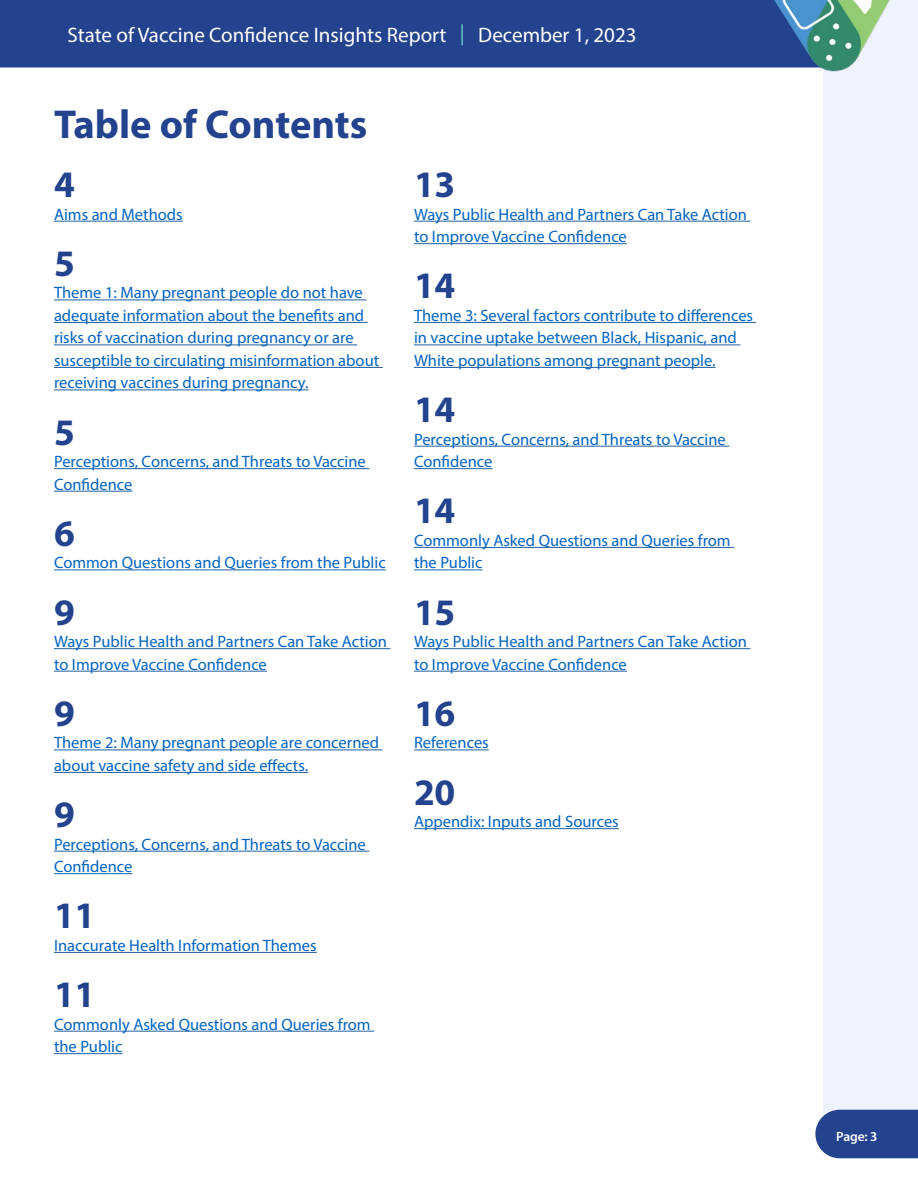
<style>
.page{position:relative;width:918px;height:1188px;background:#fff}
.page>*{position:absolute;margin:0;border:0;box-sizing:border-box;transform-origin:0 0}
.t1{font:700 40.5px "Myriad Pro";color:#23438e}
.TOC_Numbers{font:700 37.5px "Myriad Pro";letter-spacing:-.01em;color:#23438e}
.t2{font:21px "Myriad Pro";color:#fff}
.TOC_Text{font:16.5px/22.5px "Myriad Pro";color:#0563c1}
.t3{font:600 13.5px "Myriad Pro";color:#fff}
.s1{color:#70cacb}
</style>
<div class="page">
<div style="left:824px;top:0;width:94px;height:1110px;background:#eef3ff"></div>
<div style="left:815px;top:1110px;width:103px;height:48px;background:#23438e"></div>
<div style="left:0;top:0;width:751px;height:68px;background:#23438e"></div>
<img style="left:751px;top:0;width:160px;height:76px">
<hr style="left:54px;top:221px;width:129px;height:1px;background:#215e9e">
<hr style="left:54px;top:300px;width:312px;height:1px;background:#215e9e">
<hr style="left:54px;top:322px;width:314px;height:1px;background:#215e9e">
<hr style="left:54px;top:345px;width:303px;height:1px;background:#215e9e">
<hr style="left:54px;top:367px;width:329px;height:1px;background:#215e9e">
<hr style="left:54px;top:390px;width:255px;height:1px;background:#215e9e">
<hr style="left:54px;top:468px;width:315px;height:1px;background:#215e9e">
<hr style="left:54px;top:491px;width:79px;height:1px;background:#215e9e">
<hr style="left:54px;top:570px;width:332px;height:1px;background:#215e9e">
<hr style="left:54px;top:648px;width:336px;height:1px;background:#215e9e">
<hr style="left:54px;top:671px;width:213px;height:1px;background:#215e9e">
<hr style="left:54px;top:750px;width:329px;height:1px;background:#215e9e">
<hr style="left:54px;top:772px;width:254px;height:1px;background:#215e9e">
<hr style="left:54px;top:851px;width:315px;height:1px;background:#215e9e">
<hr style="left:54px;top:873px;width:79px;height:1px;background:#215e9e">
<hr style="left:54px;top:952px;width:263px;height:1px;background:#215e9e">
<hr style="left:54px;top:1031px;width:320px;height:1px;background:#215e9e">
<hr style="left:54px;top:1053px;width:69px;height:1px;background:#215e9e">
<hr style="left:414px;top:221px;width:336px;height:1px;background:#215e9e">
<hr style="left:414px;top:243px;width:213px;height:1px;background:#215e9e">
<hr style="left:414px;top:322px;width:342px;height:1px;background:#215e9e">
<hr style="left:414px;top:345px;width:326px;height:1px;background:#215e9e">
<hr style="left:414px;top:367px;width:302px;height:1px;background:#215e9e">
<hr style="left:414px;top:446px;width:315px;height:1px;background:#215e9e">
<hr style="left:414px;top:468px;width:79px;height:1px;background:#215e9e">
<hr style="left:414px;top:547px;width:320px;height:1px;background:#215e9e">
<hr style="left:414px;top:570px;width:69px;height:1px;background:#215e9e">
<hr style="left:414px;top:648px;width:336px;height:1px;background:#215e9e">
<hr style="left:414px;top:671px;width:213px;height:1px;background:#215e9e">
<hr style="left:414px;top:750px;width:75px;height:1px;background:#215e9e">
<hr style="left:414px;top:828px;width:205px;height:1px;background:#215e9e">
<p class="t2" style="left:68px;top:22px;width:571px">State of Vaccine Confidence Insights Report <span class="s1">|</span> December 1, 2023</p>
<h2 class="t1" style="left:54px;top:98px;width:315px">Table of Contents</h2>
<h3 class="TOC_Numbers" style="left:54px;top:160px;width:22px">4</h3>
<h3 class="TOC_Text" style="left:54px;top:202px;width:130px">Aims and Methods</h3>
<h3 class="TOC_Numbers" style="left:54px;top:239px;width:22px">5</h3>
<h3 class="TOC_Text" style="left:54px;top:281px;width:327px">Theme 1: Many pregnant people do not have adequate information about the benefits and risks of vaccination during pregnancy or are susceptible to circulating misinformation about receiving vaccines during pregnancy.</h3>
<h3 class="TOC_Numbers" style="left:54px;top:407px;width:22px">5</h3>
<h3 class="TOC_Text" style="left:54px;top:450px;width:313px">Perceptions, Concerns, and Threats to Vaccine<br>Confidence</h3>
<h3 class="TOC_Numbers" style="left:54px;top:509px;width:22px">6</h3>
<h3 class="TOC_Text" style="left:54px;top:551px;width:333px">Common Questions and Queries from the Public</h3>
<h3 class="TOC_Numbers" style="left:54px;top:587px;width:22px">9</h3>
<h3 class="TOC_Text" style="left:54px;top:630px;width:334px">Ways Public Health and Partners Can Take Action to Improve Vaccine Confidence</h3>
<h3 class="TOC_Numbers" style="left:54px;top:689px;width:22px">9</h3>
<h3 class="TOC_Text" style="left:54px;top:731px;width:327px">Theme 2: Many pregnant people are concerned about vaccine safety and side effects.</h3>
<h3 class="TOC_Numbers" style="left:54px;top:790px;width:22px">9</h3>
<h3 class="TOC_Text" style="left:54px;top:832px;width:313px">Perceptions, Concerns, and Threats to Vaccine<br>Confidence</h3>
<h3 class="TOC_Numbers" style="left:54px;top:891px;width:43px">11</h3>
<h3 class="TOC_Text" style="left:54px;top:934px;width:264px">Inaccurate Health Information Themes</h3>
<h3 class="TOC_Numbers" style="left:54px;top:970px;width:43px">11</h3>
<h3 class="TOC_Text" style="left:54px;top:1012px;width:318px">Commonly Asked Questions and Queries from the Public</h3>
<h3 class="TOC_Numbers" style="left:414px;top:160px;width:43px">13</h3>
<h3 class="TOC_Text" style="left:414px;top:202px;width:334px">Ways Public Health and Partners Can Take Action to Improve Vaccine Confidence</h3>
<h3 class="TOC_Numbers" style="left:414px;top:261px;width:43px">14</h3>
<h3 class="TOC_Text" style="left:414px;top:304px;width:341px">Theme 3: Several factors contribute to differences in vaccine uptake between Black, Hispanic, and<br>White populations among pregnant people.</h3>
<h3 class="TOC_Numbers" style="left:414px;top:385px;width:43px">14</h3>
<h3 class="TOC_Text" style="left:414px;top:427px;width:313px">Perceptions, Concerns, and Threats to Vaccine<br>Confidence</h3>
<h3 class="TOC_Numbers" style="left:414px;top:486px;width:43px">14</h3>
<h3 class="TOC_Text" style="left:414px;top:529px;width:318px">Commonly Asked Questions and Queries from the Public</h3>
<h3 class="TOC_Numbers" style="left:414px;top:587px;width:43px">15</h3>
<h3 class="TOC_Text" style="left:414px;top:630px;width:334px">Ways Public Health and Partners Can Take Action to Improve Vaccine Confidence</h3>
<h3 class="TOC_Numbers" style="left:414px;top:689px;width:43px">16</h3>
<h3 class="TOC_Text" style="left:414px;top:731px;width:76px">References</h3>
<h3 class="TOC_Numbers" style="left:414px;top:767px;width:43px">20</h3>
<h3 class="TOC_Text" style="left:414px;top:810px;width:206px">Appendix: Inputs and Sources</h3>
<p class="t3" style="left:836px;top:1128px;width:43px">Page: 3</p>
</div>
